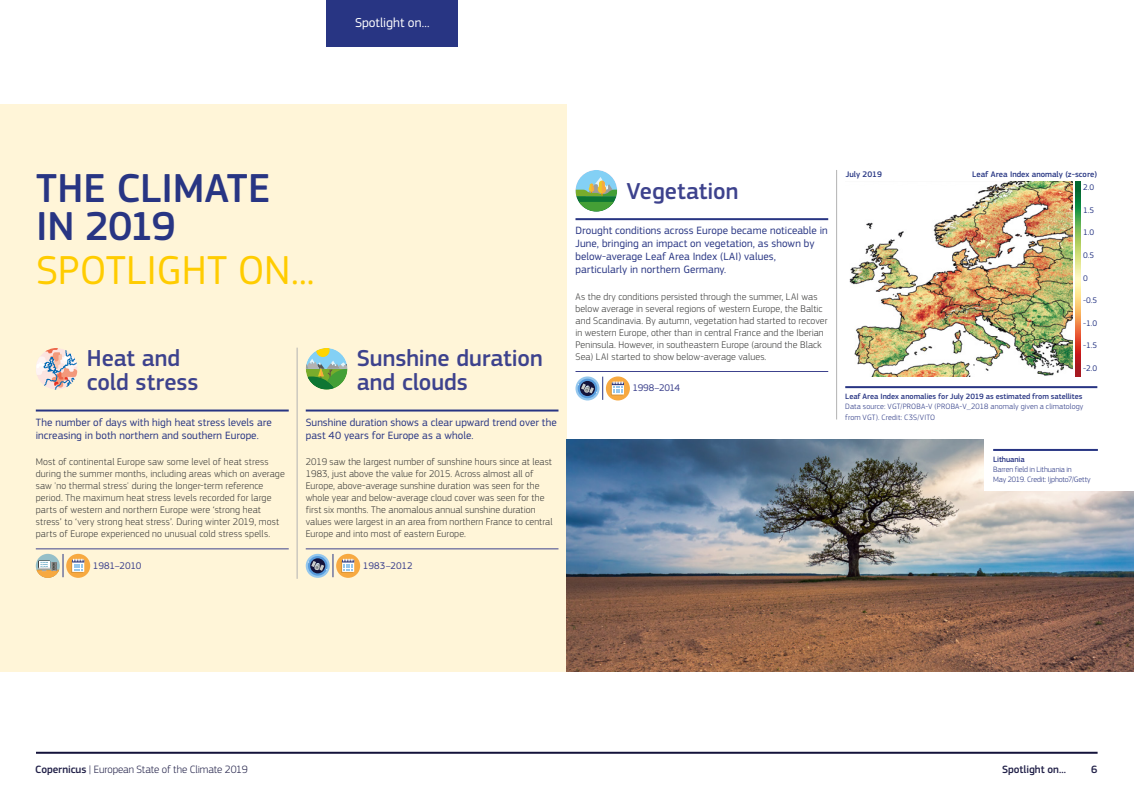
<style>
.page{position:relative;width:1134px;height:800px;background:#fff}
.page>*{position:absolute;margin:0;border:0;box-sizing:border-box;transform-origin:0 0}
.t1{font:500 42px/38px "EC Square Sans Pro";letter-spacing:-.005em;color:#283583}
.t2{font:42px "EC Square Sans Pro";letter-spacing:-.005em;color:#fc0}
.t3{font:500 24px/24px "EC Square Sans Pro";color:#3d428d}
.t4{font:13.5px "EC Square Sans Pro";letter-spacing:.005em;color:#fff}
.t5{font:11px/13px "EC Square Sans Pro";letter-spacing:.005em;color:#283583}
.t6{font:300 11px "EC Square Sans Pro";letter-spacing:-.01em;color:#212048}
.t7{font:500 11px "EC Square Sans Pro";color:#212048}
.t8{font:300 10px/12px "EC Square Sans Pro";letter-spacing:.01em;color:#3c3c3b}
.t9{font:10px "EC Square Sans Pro";letter-spacing:-.01em;color:#3d428d}
.t10{font:10px "EC Square Sans Pro";letter-spacing:-.035em;color:#3d428d}
.t11{font:500 8.4px "EC Square Sans Pro";color:#283784}
.t12{font:8.4px "EC Square Sans Pro";color:#283784}
.t13{font:300 8px/10px "EC Square Sans Pro";letter-spacing:.01em;color:#283583}
.t14{font:500 8px "EC Square Sans Pro";letter-spacing:-.005em;color:#283583}
.t15{font:300 8px/10px "EC Square Sans Pro";letter-spacing:-.015em;color:#283583}
.s1{font-weight:500}
</style>
<div class="page">
<hr style="left:36px;top:751px;width:1061px;height:2px;background:#14133b">
<div style="left:327px;top:0;width:131px;height:47px;background:#283583"></div>
<div style="left:0;top:104px;width:567px;height:567px;background:#fff5d8"></div>
<img style="left:1075px;top:181px;width:5px;height:195px">
<img style="left:849px;top:181px;width:224px;height:195px">
<img style="left:567px;top:440px;width:567px;height:231px">
<hr style="left:36px;top:409px;width:253px;height:2px;background:#283583">
<hr style="left:36px;top:548px;width:253px;height:1px;background:#3d428d">
<svg style="left:36px;top:348px;width:41px;height:41px"></svg>
<div style="left:36px;top:553px;width:24px;height:24px;background:#f7f0d6;border-radius:50%"></div>
<svg style="left:36px;top:554px;width:28px;height:23px"></svg>
<svg style="left:66px;top:553px;width:24px;height:24px"></svg>
<svg style="left:71px;top:560px;width:12px;height:13px"></svg>
<svg style="left:72px;top:559px;width:12px;height:12px"></svg>
<svg style="left:72px;top:559px;width:12px;height:11px"></svg>
<hr style="left:306px;top:409px;width:252px;height:2px;background:#283583">
<hr style="left:306px;top:548px;width:252px;height:1px;background:#3d428d">
<svg style="left:306px;top:348px;width:41px;height:41px"></svg>
<div style="left:306px;top:553px;width:24px;height:24px;background:#95c7ed;border-radius:50%"></div>
<svg style="left:308px;top:554px;width:25px;height:23px"></svg>
<svg style="left:336px;top:553px;width:24px;height:24px"></svg>
<svg style="left:341px;top:560px;width:12px;height:13px"></svg>
<svg style="left:342px;top:559px;width:12px;height:12px"></svg>
<svg style="left:342px;top:559px;width:12px;height:11px"></svg>
<hr style="left:575px;top:218px;width:253px;height:2px;background:#283583">
<hr style="left:575px;top:371px;width:253px;height:1px;background:#3d428d">
<div style="left:575px;top:170px;width:42px;height:42px;background:#83d0f5;border-radius:50%"></div>
<svg style="left:575px;top:177px;width:42px;height:35px"></svg>
<svg style="left:575px;top:376px;width:24px;height:24px"></svg>
<svg style="left:578px;top:376px;width:25px;height:24px"></svg>
<svg style="left:606px;top:376px;width:24px;height:24px"></svg>
<svg style="left:611px;top:383px;width:12px;height:12px"></svg>
<div style="left:612px;top:382px;width:12px;height:12px;background:#fff"></div>
<svg style="left:612px;top:382px;width:12px;height:11px"></svg>
<hr style="left:845px;top:386px;width:252px;height:2px;background:#283583">
<div style="left:1098px;top:439px;width:36px;height:51px;background:#fff"></div>
<div style="left:985px;top:439px;width:113px;height:51px;background:#fff"></div>
<hr style="left:993px;top:449px;width:105px;height:2px;background:#283583">
<hr style="left:836px;top:170px;width:1px;height:249px;background:#b3b2b2">
<hr style="left:297px;top:347px;width:1px;height:231px;background:#b3b2b2">
<h3 class="t4" style="left:355px;top:15px;width:76px">Spotlight on...</h3>
<h1 class="t1" style="left:36px;top:170px;width:236px">THE CLIMATE<br>IN 2019</h1>
<h1 class="t2" style="left:36px;top:245px;width:280px">SPOTLIGHT ON...</h1>
<h2 class="t3" style="left:87px;top:346px;width:113px">Heat and cold stress</h2>
<p class="t5" style="left:36px;top:415px;width:238px">The number of days with high heat stress levels are increasing in both northern and southern Europe.</p>
<p class="t8" style="left:36px;top:455px;width:251px">Most of continental Europe saw some level of heat stress during the summer months, including areas which on average saw 'no thermal stress' during the longer-term reference period. The maximum heat stress levels recorded for large parts of western and northern Europe were ‘strong heat stress’ to ‘very strong heat stress’. During winter 2019, most parts of Europe experienced no unusual cold stress spells.</p>
<p class="t9" style="left:93px;top:559px;width:50px">1981–2010</p>
<h2 class="t3" style="left:357px;top:346px;width:188px">Sunshine duration and clouds</h2>
<p class="t5" style="left:306px;top:415px;width:253px">Sunshine duration shows a clear upward trend over the past 40 years for Europe as a whole.</p>
<p class="t8" style="left:306px;top:455px;width:248px">2019 saw the largest number of sunshine hours since at least 1983, just above the value for 2015. Across almost all of Europe, above-average sunshine duration was seen for the whole year and below-average cloud cover was seen for the first six months. The anomalous annual sunshine duration values were largest in an area from northern France to central Europe and into most of eastern Europe.</p>
<p class="t9" style="left:363px;top:559px;width:51px">1983–2012</p>
<h2 class="t3" style="left:626px;top:179px;width:113px">Vegetation</h2>
<p class="t5" style="left:575px;top:224px;width:254px">Drought conditions across Europe became noticeable in June, bringing an impact on vegetation, as shown by below-average Leaf Area Index (LAI) values, particularly in northern Germany.</p>
<p class="t8" style="left:575px;top:290px;width:253px">As the dry conditions persisted through the summer, LAI was below average in several regions of western Europe, the Baltic and Scandinavia. By autumn, vegetation had started to recover in western Europe, other than in central France and the Iberian Peninsula. However, in southeastern Europe (around the Black Sea) LAI started to show below-average values.</p>
<p class="t10" style="left:633px;top:382px;width:49px">1998–2014</p>
<p class="t11" style="left:846px;top:169px;width:38px">July 2019</p>
<p class="t11" style="left:972px;top:169px;width:126px">Leaf Area Index anomaly (z-score)</p>
<p class="t12" style="left:1083px;top:182px;width:12px">2.0</p>
<p class="t12" style="left:1083px;top:205px;width:12px">1.5</p>
<p class="t12" style="left:1083px;top:227px;width:12px">1.0</p>
<p class="t12" style="left:1083px;top:250px;width:12px">0.5</p>
<p class="t12" style="left:1083px;top:273px;width:6px">0</p>
<p class="t12" style="left:1083px;top:295px;width:16px">-0.5</p>
<p class="t12" style="left:1083px;top:318px;width:16px">-1.0</p>
<p class="t12" style="left:1083px;top:340px;width:16px">-1.5</p>
<p class="t12" style="left:1083px;top:363px;width:16px">-2.0</p>
<p class="t14" style="left:845px;top:392px;width:239px">Leaf Area Index anomalies for July 2019 as estimated from satellites</p>
<p class="t13" style="left:845px;top:401px;width:240px">Data source: VGT/PROBA-V (PROBA-V_2018 anomaly given a climatology from VGT). Credit: C3S/VITO</p>
<p class="t14" style="left:993px;top:455px;width:33px">Lithuania</p>
<p class="t15" style="left:993px;top:464px;width:99px">Barren field in Lithuania in<br>May 2019. Credit: Ijphoto7/Getty</p>
<p class="t6" style="left:35px;top:763px;width:214px"><span class="s1">Copernicus</span> | European State of the Climate 2019</p>
<p class="t7" style="left:1002px;top:763px;width:66px">Spotlight on...</p>
<p class="t7" style="left:1091px;top:763px;width:8px">6</p>
</div>
